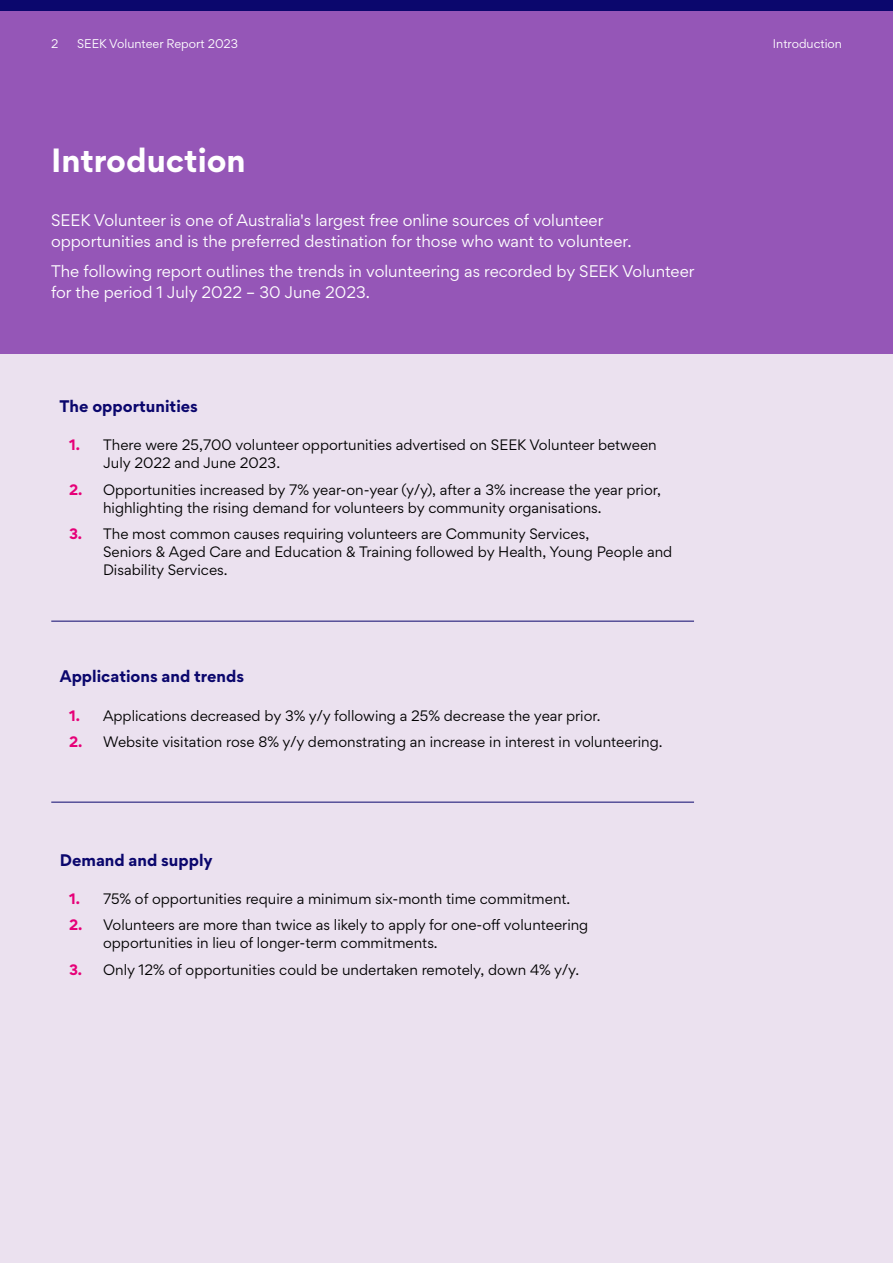
<style>
.page{position:relative;width:893px;height:1263px;background:#fff}
.page>*{position:absolute;margin:0;border:0;box-sizing:border-box;transform-origin:0 0}
.t1{font:700 30px "SEEK Sans";color:#fff}
.t2{font:15px/21px "SEEK Sans";color:#fff}
.t3{font:700 15px "SEEK Sans";color:#0b076d}
.t4{font:13.5px/18px "SEEK Sans";color:#000}
.t5{font:11.25px "SEEK Sans";color:#fff}
.s1{font-weight:700;color:#e60078}
</style>
<div class="page">
<div style="left:0;top:354px;width:893px;height:909px;background:#ebe1ef"></div>
<div style="left:0;top:5px;width:893px;height:349px;background:#9556b7"></div>
<hr style="left:51px;top:621px;width:643px;height:1px;background:#0b076d">
<hr style="left:51px;top:802px;width:643px;height:1px;background:#0b076d">
<div style="left:0;top:0;width:893px;height:10px;background:#0b076d"></div>
<p class="t5" style="left:51px;top:36px;width:9px">2</p>
<p class="t5" style="left:77px;top:36px;width:162px">SEEK Volunteer Report 2023</p>
<p class="t5" style="left:773px;top:36px;width:71px">Introduction</p>
<h1 class="t1" style="left:51px;top:136px;width:196px">Introduction</h1>
<p class="t2" style="left:51px;top:210px;width:582px">SEEK Volunteer is one of Australia's largest free online sources of volunteer opportunities and is the preferred destination for those who want to volunteer.</p>
<p class="t2" style="left:51px;top:260px;width:645px">The following report outlines the trends in volunteering as recorded by SEEK Volunteer for the period 1 July 2022 – 30 June 2023.</p>
<p class="t3" style="left:60px;top:394px;width:140px">The opportunities</p>
<p class="t4" style="left:103px;top:436px;width:555px;text-indent:-34px"><span class="s1">1.</span> There were 25,700 volunteer opportunities advertised on SEEK Volunteer between<br>July 2022 and June 2023.</p>
<p class="t4" style="left:103px;top:480px;width:559px;text-indent:-34px"><span class="s1">2.</span> Opportunities increased by 7% year-on-year (y/y), after a 3% increase the year prior, highlighting the rising demand for volunteers by community organisations.</p>
<p class="t4" style="left:103px;top:525px;width:571px;text-indent:-34px"><span class="s1">3.</span> The most common causes requiring volunteers are Community Services,<br>Seniors &amp; Aged Care and Education &amp; Training followed by Health, Young People and<br>Disability Services.</p>
<p class="t3" style="left:60px;top:665px;width:186px">Applications and trends</p>
<p class="t4" style="left:69px;top:706px;width:533px"><span class="s1">1.</span> Applications decreased by 3% y/y following a 25% decrease the year prior.</p>
<p class="t4" style="left:69px;top:733px;width:595px"><span class="s1">2.</span> Website visitation rose 8% y/y demonstrating an increase in interest in volunteering.</p>
<p class="t3" style="left:60px;top:848px;width:154px">Demand and supply</p>
<p class="t4" style="left:69px;top:889px;width:503px"><span class="s1">1.</span> 75% of opportunities require a minimum six-month time commitment.</p>
<p class="t4" style="left:103px;top:916px;width:487px;text-indent:-34px"><span class="s1">2.</span> Volunteers are more than twice as likely to apply for one-off volunteering opportunities in lieu of longer-term commitments.</p>
<p class="t4" style="left:69px;top:960px;width:512px"><span class="s1">3.</span> Only 12% of opportunities could be undertaken remotely, down 4% y/y.</p>
</div>
